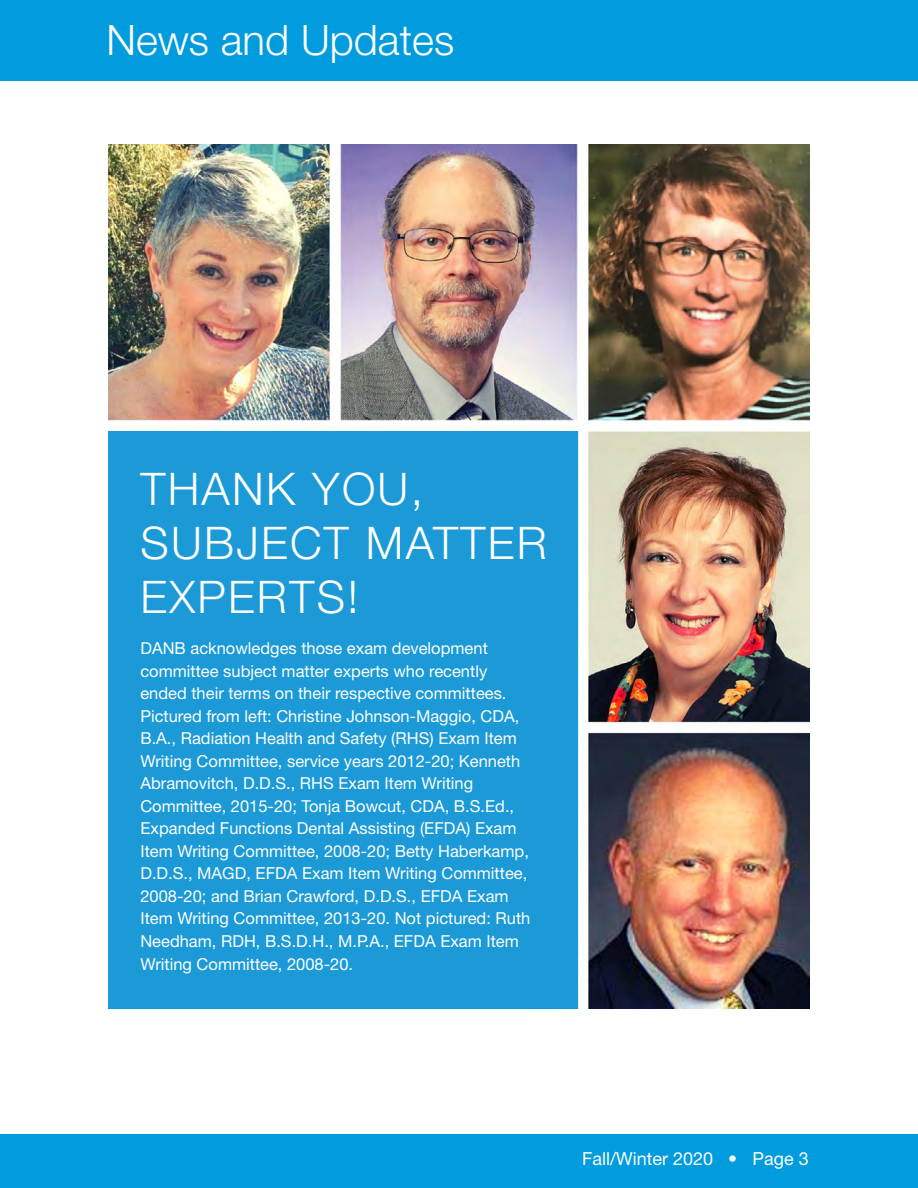
<style>
.page{position:relative;width:918px;height:1188px;background:#fff}
.page>*{position:absolute;margin:0;border:0;box-sizing:border-box;transform-origin:0 0}
.t1{font:300 45px/54px "Helvetica Neue LT Std";letter-spacing:.05em;color:#fff}
.t2{font:300 42px "Helvetica Neue LT Std";color:#fff}
.t3{font:18px "Helvetica Neue LT Std";color:#fff}
.t4{font:16.5px/22.5px "Helvetica Neue LT Std";color:#fff}
</style>
<div class="page">
<div style="left:0;top:1134px;width:918px;height:54px;background:#019cde"></div>
<div style="left:0;top:0;width:918px;height:81px;background:#019cde"></div>
<img style="left:108px;top:145px;width:702px;height:864px">
<div style="left:108px;top:431px;width:470px;height:577px;background:#1b9ad7"></div>
<p class="t2" style="left:106px;top:14px;width:349px">News and Updates</p>
<p class="t1" style="left:140px;top:461px;width:408px">THANK YOU,<br>SUBJECT MATTER<br>EXPERTS!</p>
<p class="t4" style="left:140px;top:637px;width:392px">DANB acknowledges those exam development committee subject matter experts who recently ended their terms on their respective committees.<br>Pictured from left: Christine Johnson-Maggio, CDA, B.A., Radiation Health and Safety (RHS) Exam Item Writing Committee, service years 2012-20; Kenneth Abramovitch, D.D.S., RHS Exam Item Writing Committee, 2015-20; Tonja Bowcut, CDA, B.S.Ed., Expanded Functions Dental Assisting (EFDA) Exam Item Writing Committee, 2008-20; Betty Haberkamp, D.D.S., MAGD, EFDA Exam Item Writing Committee, 2008-20; and Brian Crawford, D.D.S., EFDA Exam Item Writing Committee, 2013-20. Not pictured: Ruth Needham, RDH, B.S.D.H., M.P.A., EFDA Exam Item Writing Committee, 2008-20.</p>
<p class="t3" style="left:582px;top:1148px;width:228px">Fall/Winter 2020 • Page 3</p>
</div>
